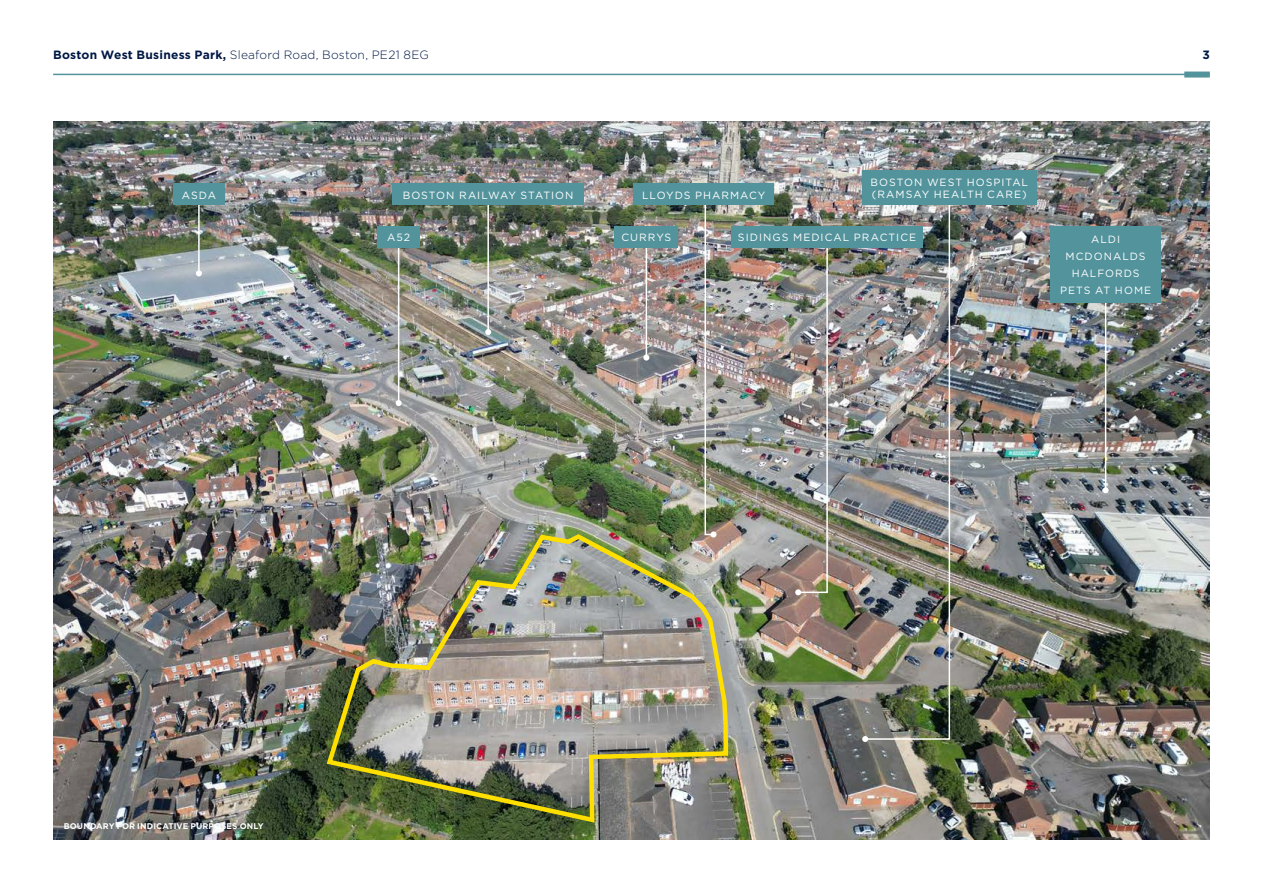
<style>
.page{position:relative;width:1263px;height:893px;background:#fff}
.page>*{position:absolute;margin:0;border:0;box-sizing:border-box;transform-origin:0 0}
.t1{font:300 12px "Gotham";letter-spacing:.015em;color:#001844}
.t2{font:700 12px "Gotham";color:#001844}
.t3{font:10.5px/16.8px "Gotham";letter-spacing:.095em;color:#fff;text-align:center}
.t4{font:700 8.25px "Gotham";letter-spacing:.01em;color:#fff}
.s1{font-weight:700}
</style>
<div class="page">
<div style="left:1184px;top:72px;width:26px;height:6px;background:#53939c"></div>
<hr style="left:53px;top:74px;width:1157px;height:1px;background:#53939c">
<img style="left:53px;top:122px;width:1157px;height:718px">
<img style="left:324px;top:532px;width:406px;height:293px">
<hr style="left:198px;top:194px;width:2px;height:79px;background:#fff">
<svg style="left:196px;top:270px;width:6px;height:6px"></svg>
<div style="left:173px;top:184px;width:51px;height:21px;background:#53939c"></div>
<hr style="left:646px;top:236px;width:1px;height:122px;background:#fff">
<svg style="left:643px;top:355px;width:6px;height:6px"></svg>
<div style="left:614px;top:226px;width:64px;height:21px;background:#53939c"></div>
<hr style="left:398px;top:236px;width:1px;height:167px;background:#fff">
<svg style="left:396px;top:400px;width:6px;height:6px"></svg>
<div style="left:377px;top:226px;width:43px;height:21px;background:#53939c"></div>
<img style="left:704px;top:205px;width:12px;height:332px">
<div style="left:634px;top:184px;width:140px;height:21px;background:#53939c"></div>
<img style="left:864px;top:205px;width:87px;height:535px">
<svg style="left:862px;top:736px;width:6px;height:6px"></svg>
<div style="left:862px;top:171px;width:174px;height:34px;background:#53939c"></div>
<hr style="left:487px;top:194px;width:2px;height:138px;background:#fff">
<svg style="left:485px;top:329px;width:6px;height:6px"></svg>
<div style="left:392px;top:184px;width:192px;height:21px;background:#53939c"></div>
<img style="left:795px;top:247px;width:34px;height:348px">
<div style="left:731px;top:226px;width:192px;height:21px;background:#53939c"></div>
<hr style="left:1105px;top:236px;width:1px;height:254px;background:#fff">
<svg style="left:1103px;top:487px;width:6px;height:6px"></svg>
<div style="left:1050px;top:226px;width:111px;height:77px;background:#53939c"></div>
<p class="t1" style="left:53px;top:47px;width:377px"><span class="s1">Boston West Business Park,</span> Sleaford Road, Boston, PE21 8EG</p>
<p class="t2" style="left:1202px;top:47px;width:9px">3</p>
<p class="t3" style="left:182px;top:186px;width:36px">ASDA</p>
<p class="t3" style="left:871px;top:174px;width:159px">BOSTON WEST HOSPITAL</p>
<p class="t3" style="left:403px;top:186px;width:172px">BOSTON RAILWAY STATION</p>
<p class="t3" style="left:872px;top:186px;width:156px">(RAMSAY HEALTH CARE)</p>
<p class="t3" style="left:642px;top:186px;width:125px">LLOYDS PHARMACY</p>
<p class="t3" style="left:387px;top:229px;width:24px">A52</p>
<p class="t3" style="left:621px;top:229px;width:51px">CURRYS</p>
<p class="t3" style="left:738px;top:229px;width:180px">SIDINGS MEDICAL PRACTICE</p>
<p class="t3" style="left:1060px;top:231px;width:93px">ALDI<br>MCDONALDS<br>HALFORDS<br>PETS AT HOME</p>
<p class="t4" style="left:64px;top:821px;width:201px">BOUNDARY FOR INDICATIVE PURPOSES ONLY</p>
</div>
